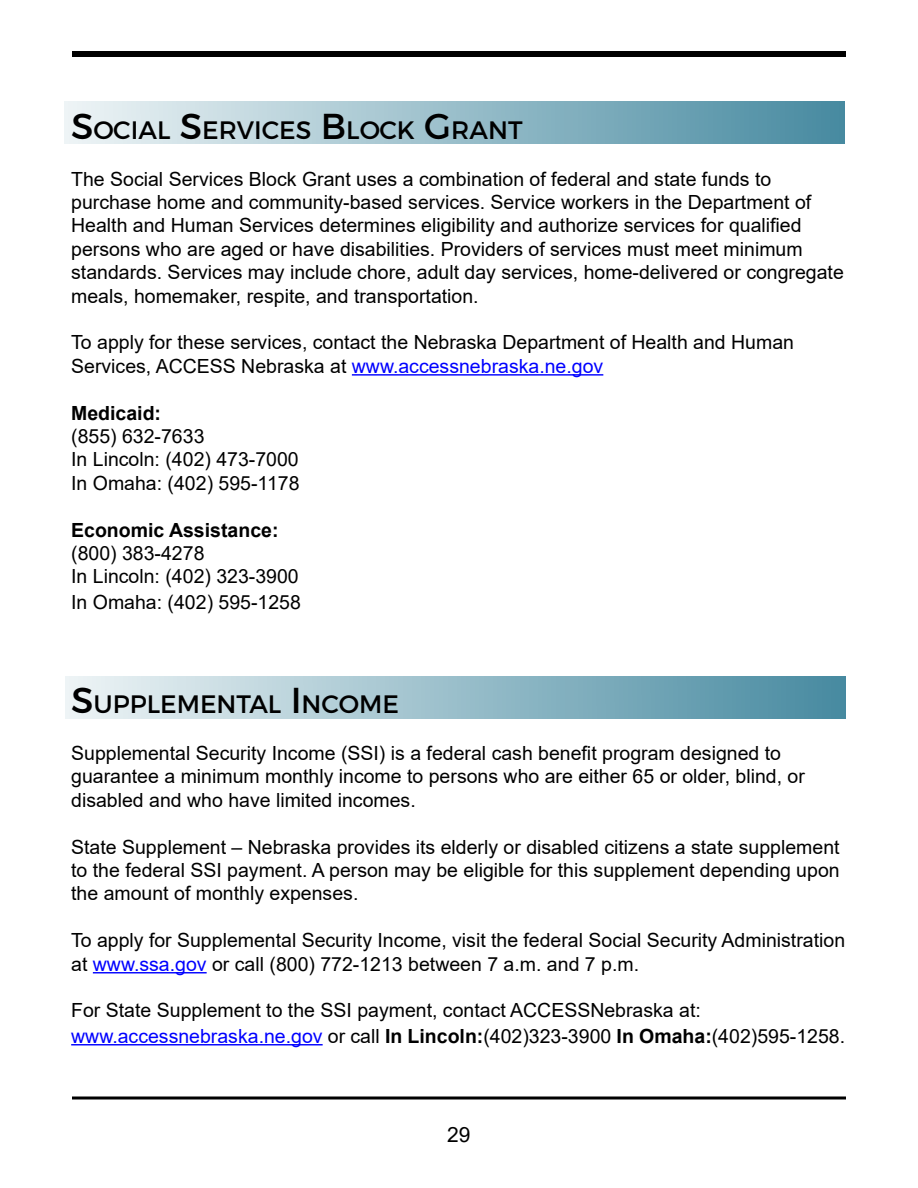
<style>
.page{position:relative;width:918px;height:1188px;background:#fff}
.page>*{position:absolute;margin:0;border:0;box-sizing:border-box;transform-origin:0 0}
.t1{font:25.2px "Montserrat";color:#000}
.t2{font:21px "Arial";color:#000}
.t3{font:19.5px/23.4px "Arial";color:#000}
.t4{font:700 19.5px "Arial";color:#000}
.s1{font-size:36px}
.s2{color:#00f}
.s3{font-weight:700}
</style>
<div class="page">
<div style="left:72px;top:51px;width:774px;height:6px;background:#000"></div>
<svg style="left:72px;top:1096px;width:774px;height:4px;background:#3f3f3f"></svg>
<div style="left:65px;top:102px;width:780px;height:42px;background:linear-gradient(to right,#eef4f6,#478aa0)"></div>
<div style="left:66px;top:677px;width:780px;height:42px;background:linear-gradient(to right,#eef4f6,#478aa0)"></div>
<hr style="left:352px;top:374px;width:251px;height:2px;background:#00f">
<hr style="left:93px;top:972px;width:114px;height:1px;background:#00f">
<hr style="left:71px;top:1044px;width:252px;height:1px;background:#00f">
<p class="t1" style="left:71px;top:114px;width:453px"><span class="s1">S</span>OCIAL <span class="s1">S</span>ERVICES <span class="s1">B</span>LOCK <span class="s1">G</span>RANT</p>
<p class="t3" style="left:71px;top:167px;width:774px">The Social Services Block Grant uses a combination of federal and state funds to purchase home and community-based services. Service workers in the Department of Health and Human Services determines eligibility and authorize services for qualified persons who are aged or have disabilities. Providers of services must meet minimum standards. Services may include chore, adult day services, home-delivered or congregate meals, homemaker, respite, and transportation.</p>
<p class="t3" style="left:71px;top:331px;width:724px">To apply for these services, contact the Nebraska Department of Health and Human<br>Services, ACCESS Nebraska at <span class="s2">www.accessnebraska.ne.gov</span></p>
<p class="t4" style="left:71px;top:399px;width:91px">Medicaid:</p>
<p class="t3" style="left:71px;top:424px;width:230px">(855) 632-7633<br>In Lincoln: (402) 473-7000<br>In Omaha: (402) 595-1178</p>
<p class="t4" style="left:71px;top:516px;width:209px">Economic Assistance:</p>
<p class="t3" style="left:71px;top:541px;width:229px">(800) 383-4278<br>In Lincoln: (402) 323-3900</p>
<p class="t3" style="left:71px;top:590px;width:231px">In Omaha: (402) 595-1258</p>
<p class="t1" style="left:71px;top:689px;width:329px"><span class="s1">S</span>UPPLEMENTAL <span class="s1">I</span> NCOME</p>
<p class="t3" style="left:71px;top:741px;width:735px">Supplemental Security Income (SSI) is a federal cash benefit program designed to guarantee a minimum monthly income to persons who are either 65 or older, blind, or disabled and who have limited incomes.</p>
<p class="t3" style="left:71px;top:835px;width:770px;text-align:justify">State Supplement – Nebraska provides its elderly or disabled citizens a state supplement to the federal SSI payment. A person may be eligible for this supplement depending upon the amount of monthly expenses.</p>
<p class="t3" style="left:71px;top:929px;width:775px">To apply for Supplemental Security Income, visit the federal Social Security Administration at <span class="s2">www.ssa.gov</span> or call (800) 772-1213 between 7 a.m. and 7 p.m.</p>
<p class="t3" style="left:71px;top:998px;width:775px;line-height:25.2px">For State Supplement to the SSI payment, contact ACCESSNebraska at: <span class="s2">www.accessnebraska.ne.gov</span> or call <span class="s3">In Lincoln:</span>(402)323-3900 <span class="s3">In Omaha:</span>(402)595-1258.</p>
<p class="t2" style="left:447px;top:1120px;width:25px">29</p>
</div>
